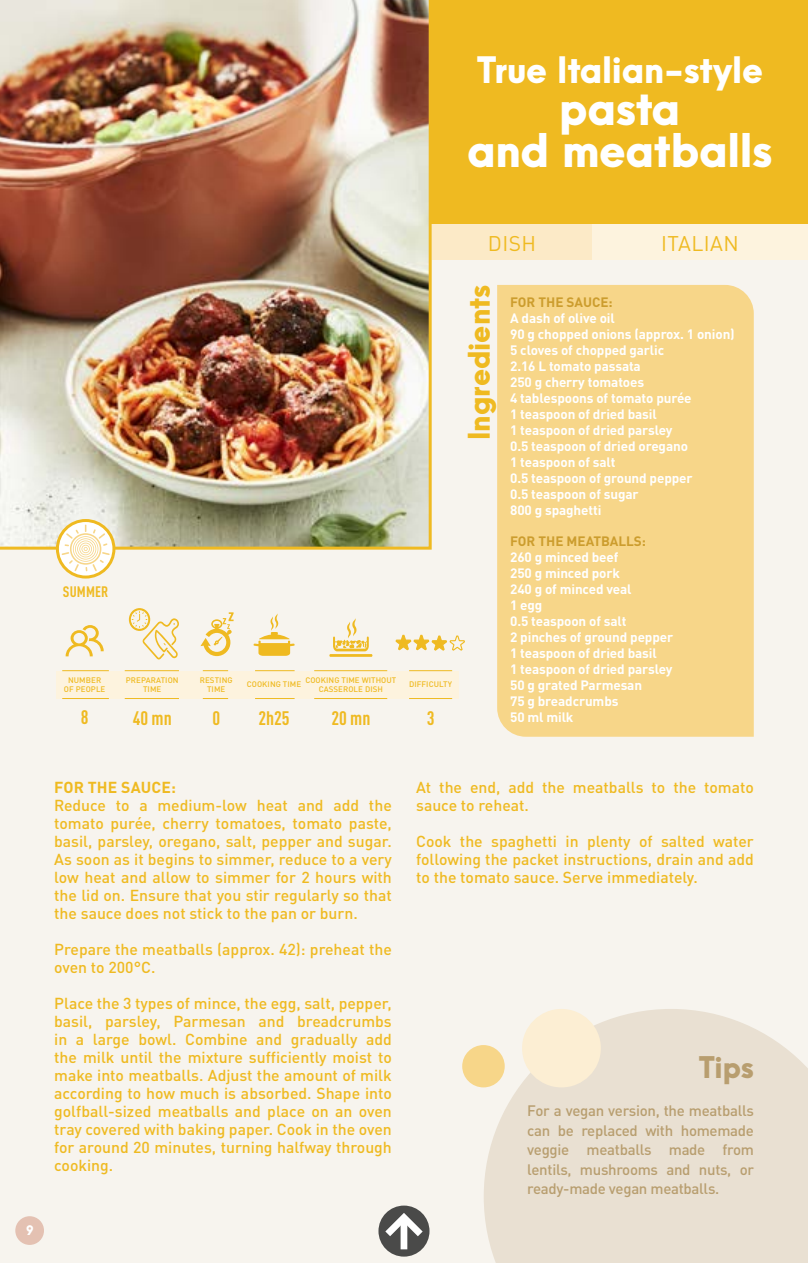
<style>
.page{position:relative;width:808px;height:1263px;background:#f7f4ee}
.page>*{position:absolute;margin:0;border:0;box-sizing:border-box;transform-origin:0 0}
.t1{font:800 42px/42px "Arca Majora 3";letter-spacing:-.01em;color:#fff;text-align:center}
.t2{font:800 33px "Arca Majora 3";letter-spacing:-.01em;color:#fff}
.t3{font:800 27px "Arca Majora 3";color:#efba21}
.t4{font:800 27px "Arca Majora 3";color:#b89e6f}
.t5{font:21px "DIN Pro";letter-spacing:.02em;color:#efba21}
.t6{font:700 condensed 19.35px "DIN Pro";color:#efba21}
.t7{font:500 15.75px/18px "DIN Pro";color:#efba21;text-align:justify}
.t8{font:700 15.75px "DIN Pro";letter-spacing:.01em;color:#efba21}
.t9{font:500 15px/19.5px "DIN Pro";letter-spacing:-.02em;color:#b89e6f;text-align:justify}
.t10{font:700 condensed 15px "DIN Pro";letter-spacing:.01em;color:#efba21}
.t11{font:700 13.5px/15.9px "DIN Pro";letter-spacing:-.01em;color:#fff}
.t12{font:700 13.5px "DIN Pro";color:#cc9d2e}
.t13{font:800 12px "Arca Majora 3";color:#fff}
.t14{font:500 7.95px/9.6px "DIN Pro";letter-spacing:.01em;color:#efba21;text-align:center}
</style>
<div class="page">
<img style="left:0;top:0;width:432px;height:550px">
<svg style="left:484px;top:1009px;width:324px;height:254px;background:#eae1d4"></svg>
<div style="left:522px;top:1009px;width:79px;height:78px;background:#fceed3;border-radius:50%"></div>
<div style="left:462px;top:1045px;width:43px;height:42px;background:#f7d689;border-radius:50%"></div>
<div style="left:378px;top:1205px;width:51px;height:51px;background:#4a4a49;border-radius:50%"></div>
<div style="left:401px;top:1220px;width:6px;height:29px;background:#fff"></div>
<svg style="left:378px;top:1208px;width:52px;height:35px"></svg>
<div style="left:432px;top:224px;width:160px;height:36px;background:#fceac7"></div>
<div style="left:592px;top:224px;width:216px;height:36px;background:#fdf3de"></div>
<div style="left:432px;top:0;width:376px;height:224px;background:#efba21"></div>
<div style="left:56px;top:671px;width:402px;height:27px;background:#fdf3de"></div>
<svg style="left:395px;top:634px;width:70px;height:17px"></svg>
<svg style="left:66px;top:625px;width:38px;height:31px"></svg>
<svg style="left:254px;top:613px;width:41px;height:43px"></svg>
<svg style="left:129px;top:608px;width:50px;height:51px"></svg>
<hr style="left:329px;top:654px;width:43px;height:3px;background:#efba21">
<svg style="left:333px;top:618px;width:36px;height:33px"></svg>
<hr style="left:62px;top:670px;width:47px;height:1px;background:#efba21">
<hr style="left:125px;top:670px;width:54px;height:1px;background:#efba21">
<svg style="left:203px;top:670px;width:25px;height:1px"></svg>
<hr style="left:255px;top:670px;width:40px;height:1px;background:#efba21">
<hr style="left:314px;top:670px;width:73px;height:1px;background:#efba21">
<hr style="left:409px;top:670px;width:43px;height:1px;background:#efba21">
<hr style="left:62px;top:698px;width:47px;height:1px;background:#efba21">
<hr style="left:125px;top:698px;width:54px;height:1px;background:#efba21">
<svg style="left:203px;top:698px;width:25px;height:1px"></svg>
<hr style="left:255px;top:698px;width:40px;height:1px;background:#efba21">
<hr style="left:314px;top:698px;width:73px;height:1px;background:#efba21">
<hr style="left:409px;top:698px;width:43px;height:1px;background:#efba21">
<svg style="left:200px;top:612px;width:34px;height:44px"></svg>
<div style="left:497px;top:285px;width:257px;height:452px;background:#f7d689"></div>
<svg style="left:57px;top:520px;width:57px;height:57px"></svg>
<svg style="left:62px;top:524px;width:48px;height:47px"></svg>
<div style="left:56px;top:519px;width:59px;height:59px;border:3px solid #efba21;border-radius:50%"></div>
<div style="left:15px;top:1216px;width:29px;height:29px;background:#e4c1b2;border-radius:50%"></div>
<h2 class="t2" style="left:477px;top:40px;width:288px">True Italian-style</h2>
<h1 class="t1" style="left:467px;top:83px;width:307px">pasta<br>and meatballs</h1>
<p class="t10" style="left:63px;top:580px;width:47px">SUMMER</p>
<p class="t14" style="left:64px;top:674px;width:43px">NUMBER<br>OF PEOPLE</p>
<p class="t14" style="left:200px;top:674px;width:34px">RESTING<br>TIME</p>
<p class="t14" style="left:409px;top:679px;width:45px">DIFFICULTY</p>
<p class="t14" style="left:126px;top:674px;width:54px">PREPARATION<br>TIME</p>
<p class="t14" style="left:305px;top:674px;width:92px">COOKING TIME WITHOUT<br>CASSEROLE DISH</p>
<p class="t14" style="left:247px;top:679px;width:56px">COOKING TIME</p>
<p class="t6" style="left:81px;top:703px;width:9px">8</p>
<p class="t6" style="left:133px;top:703px;width:41px">40 mn</p>
<p class="t6" style="left:212px;top:703px;width:9px">0</p>
<p class="t6" style="left:258px;top:703px;width:33px">2h25</p>
<p class="t6" style="left:331px;top:703px;width:41px">20 mn</p>
<p class="t6" style="left:427px;top:703px;width:9px">3</p>
<h3 class="t5" style="left:488px;top:226px;width:50px">DISH</h3>
<h3 class="t5" style="left:661px;top:226px;width:79px">ITALIAN</h3>
<h3 class="t3" style="left:455px;top:440px;width:157px;rotate:-90deg">Ingredients</h3>
<p class="t12" style="left:510px;top:291px;width:104px">FOR THE SAUCE:</p>
<p class="t11" style="left:510px;top:309px;width:226px">A dash of olive oil<br>90 g chopped onions (approx. 1 onion)<br>5 cloves of chopped garlic<br>2.16 L tomato passata<br>250 g cherry tomatoes<br>4 tablespoons of tomato purée<br>1 teaspoon of dried basil<br>1 teaspoon of dried parsley<br>0.5 teaspoon of dried oregano<br>1 teaspoon of salt<br>0.5 teaspoon of ground pepper<br>0.5 teaspoon of sugar<br>800 g spaghetti</p>
<p class="t12" style="left:510px;top:530px;width:137px">FOR THE MEATBALLS:</p>
<p class="t11" style="left:510px;top:548px;width:165px">260 g minced beef<br>250 g minced pork<br>240 g of minced veal<br>1 egg<br>0.5 teaspoon of salt<br>2 pinches of ground pepper<br>1 teaspoon of dried basil<br>1 teaspoon of dried parsley<br>50 g grated Parmesan<br>75 g breadcrumbs<br>50 ml milk</p>
<p class="t13" style="left:26px;top:1219px;width:9px">9</p>
<p class="t8" style="left:54px;top:774px;width:123px">FOR THE SAUCE:</p>
<p class="t7" style="left:54px;top:795px;width:339px">Reduce to a medium-low heat and add the tomato purée, cherry tomatoes, tomato paste, basil, parsley, oregano, salt, pepper and sugar.<br>As soon as it begins to simmer, reduce to a very low heat and allow to simmer for 2 hours with the lid on. Ensure that you stir regularly so that the sauce does not stick to the pan or burn.</p>
<p class="t7" style="left:54px;top:939px;width:339px">Prepare the meatballs (approx. 42): preheat the oven to 200°C.</p>
<p class="t7" style="left:54px;top:993px;width:339px">Place the 3 types of mince, the egg, salt, pepper, basil, parsley, Parmesan and breadcrumbs in a large bowl. Combine and gradually add the milk until the mixture sufficiently moist to make into meatballs. Adjust the amount of milk according to how much is absorbed. Shape into golfball-sized meatballs and place on an oven tray covered with baking paper. Cook in the oven for around 20 minutes, turning halfway through cooking.</p>
<p class="t7" style="left:416px;top:777px;width:339px">At the end, add the meatballs to the tomato sauce to reheat.</p>
<p class="t7" style="left:416px;top:831px;width:339px">Cook the spaghetti in plenty of salted water following the packet instructions, drain and add to the tomato sauce. Serve immediately.</p>
<h3 class="t4" style="left:699px;top:1043px;width:57px">Tips</h3>
<p class="t9" style="left:527px;top:1099px;width:228px">For a vegan version, the meatballs can be replaced with homemade veggie meatballs made from lentils, mushrooms and nuts, or ready-made vegan meatballs.</p>
</div>
